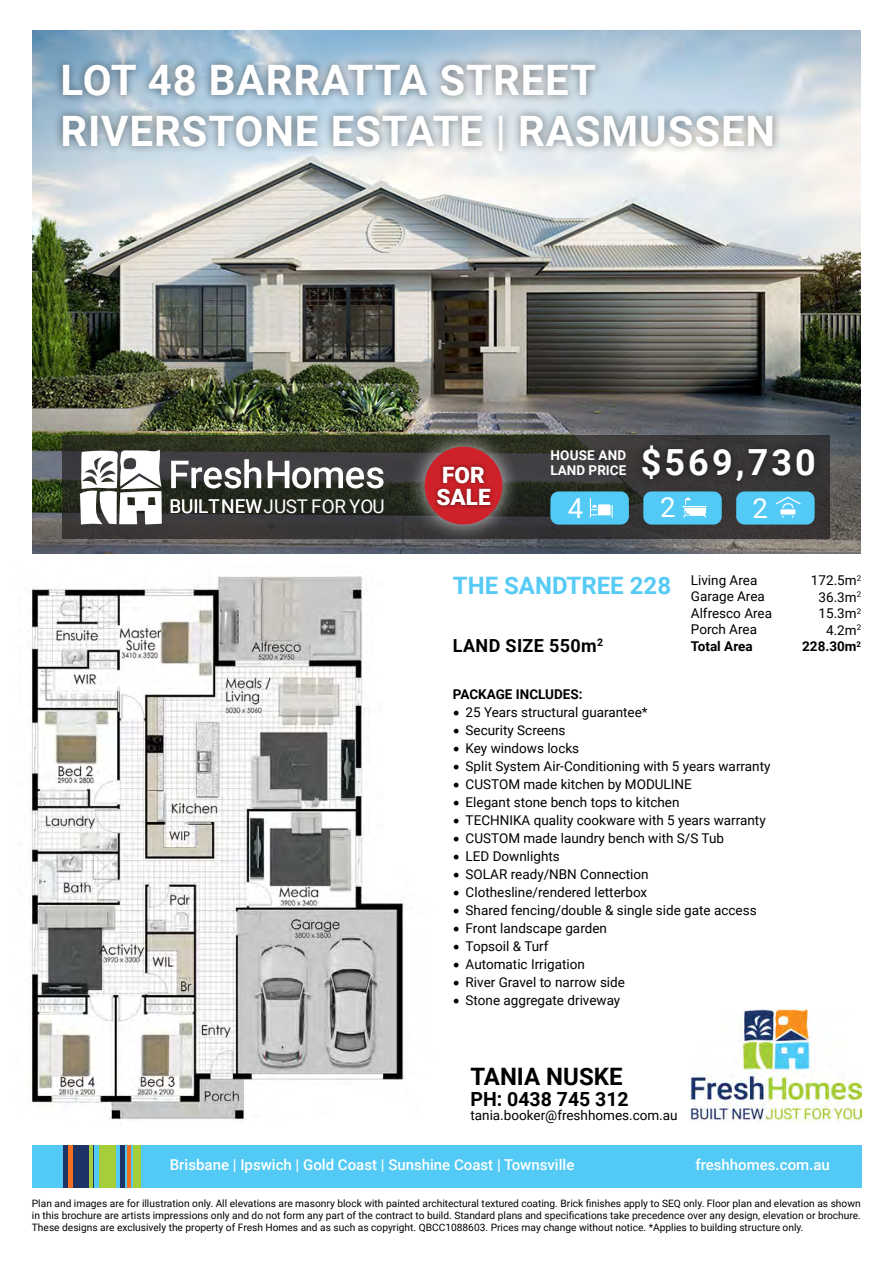
<style>
.page{position:relative;width:893px;height:1263px;background:#fff}
.page>*{position:absolute;margin:0;border:0;box-sizing:border-box;transform-origin:0 0}
.t1{font:700 42px/50.4px "Roboto";letter-spacing:.02em;color:#fff}
.t2{font:700 36px "Roboto";letter-spacing:.085em;color:#fff}
.t3{font:27.6px "Roboto";color:#fff}
.t4{font:700 24px "Roboto";color:#57caf5}
.t5{font:700 24px "Roboto";color:#000}
.t6{font:900 22.5px/22.5px "Roboto";color:#fff}
.t7{font:700 19.5px "Roboto";color:#000}
.t8{font:18.9px "Roboto";color:#fff}
.t9{font:700 18px "Roboto";letter-spacing:.02em;color:#000}
.t10{font:500 15px "Roboto";color:#fff}
.t11{font:13.5px/16.5px "Roboto";color:#000}
.t12{font:700 13.5px "Roboto";color:#000}
.t13{font:700 13.5px/15px "Roboto";letter-spacing:.01em;color:#fff}
.t14{font:10.2px/12px "Roboto";color:#000;text-align:justify}
.s1{font-family:"Minion Pro";font-size:18px}
.s2{font-weight:700}
</style>
<div class="page">
<img style="left:691px;top:1009px;width:170px;height:113px">
<img style="left:32px;top:31px;width:828px;height:523px">
<div style="left:54px;top:57px;width:727px;height:103px;background:#000;opacity:.5"></div>
<svg style="left:62px;top:435px;width:767px;height:104px;background:#32332e"></svg>
<svg style="left:171px;top:459px;width:90px;height:29px"></svg>
<svg style="left:268px;top:461px;width:115px;height:27px"></svg>
<svg style="left:80px;top:449px;width:82px;height:75px"></svg>
<div style="left:550px;top:491px;width:79px;height:33px;background:#52caf5;border-radius:8px"></div>
<svg style="left:590px;top:498px;width:23px;height:19px"></svg>
<div style="left:643px;top:491px;width:79px;height:33px;background:#52caf5;border-radius:8px"></div>
<svg style="left:682px;top:498px;width:25px;height:20px"></svg>
<div style="left:736px;top:491px;width:79px;height:33px;background:#52caf5;border-radius:8px"></div>
<svg style="left:775px;top:496px;width:26px;height:21px"></svg>
<div style="left:780px;top:509px;width:16px;height:6px;background:#fff;border-radius:2px"></div>
<div style="left:779px;top:508px;width:18px;height:8px;border:1px solid #57caf5;border-radius:2px"></div>
<div style="left:634px;top:437px;width:189px;height:53px;background:#343233"></div>
<div style="left:406px;top:428px;width:115px;height:115px;background:#fff;opacity:.75"></div>
<div style="left:425px;top:447px;width:77px;height:77px;background:#ce2129;border-radius:50%"></div>
<div style="left:433px;top:462px;width:62px;height:47px;background:#000;opacity:.5"></div>
<div style="left:32px;top:1145px;width:829px;height:42px;background:#52caf5"></div>
<div style="left:134px;top:1145px;width:7px;height:42px;background:#a6ce3a"></div>
<div style="left:99px;top:1145px;width:17px;height:42px;background:#a6ce3a"></div>
<hr style="left:127px;top:1145px;width:3px;height:42px;background:#f36f21">
<div style="left:64px;top:1145px;width:30px;height:42px;background:#1f3466"></div>
<hr style="left:121px;top:1145px;width:4px;height:42px;background:#1f3466">
<hr style="left:89px;top:1145px;width:3px;height:42px;background:#a6ce3a">
<div style="left:68px;top:1145px;width:5px;height:42px;background:#f36f21"></div>
<img style="left:29px;top:576px;width:377px;height:546px">
<h1 class="t1" style="left:61px;top:54px;width:716px">LOT 48 BARRATTA STREET<br>RIVERSTONE ESTATE | RASMUSSEN</h1>
<h2 class="t2" style="left:641px;top:437px;width:177px">$569,730</h2>
<p class="t13" style="left:550px;top:447px;width:77px">HOUSE AND<br>LAND PRICE</p>
<h3 class="t6" style="left:436px;top:463px;width:56px">FOR<br>SALE</h3>
<h3 class="t8" style="left:169px;top:493px;width:217px">BUILT NEWJUST FOR YOU</h3>
<h3 class="t3" style="left:568px;top:488px;width:17px">4</h3>
<h3 class="t3" style="left:660px;top:488px;width:17px">2</h3>
<h3 class="t3" style="left:752px;top:489px;width:17px">2</h3>
<h3 class="t4" style="left:453px;top:569px;width:220px">THE SANDTREE 228</h3>
<h3 class="t9" style="left:453px;top:633px;width:152px">LAND SIZE 550m<sup>2</sup></h3>
<p class="t11" style="left:691px;top:571px;width:83px">Living Area<br>Garage Area<br>Alfresco Area<br>Porch Area</p>
<p class="t12" style="left:691px;top:636px;width:63px">Total Area</p>
<p class="t12" style="left:453px;top:685px;width:131px">PACKAGE INCLUDES:</p>
<p class="t11" style="left:453px;top:703px;width:196px"><span class="s1">•</span> 25 Years structural guarantee*</p>
<p class="t11" style="left:453px;top:721px;width:114px"><span class="s1">•</span> Security Screens</p>
<p class="t11" style="left:453px;top:739px;width:128px"><span class="s1">•</span> Key windows locks</p>
<p class="t11" style="left:453px;top:757px;width:319px"><span class="s1">•</span> Split System Air-Conditioning with 5 years warranty</p>
<p class="t11" style="left:453px;top:775px;width:240px"><span class="s1">•</span> CUSTOM made kitchen by MODULINE</p>
<p class="t11" style="left:453px;top:793px;width:228px"><span class="s1">•</span> Elegant stone bench tops to kitchen</p>
<p class="t11" style="left:453px;top:811px;width:314px"><span class="s1">•</span> TECHNIKA quality cookware with 5 years warranty</p>
<p class="t11" style="left:453px;top:829px;width:273px"><span class="s1">•</span> CUSTOM made laundry bench with S/S Tub</p>
<p class="t11" style="left:453px;top:847px;width:108px"><span class="s1">•</span> LED Downlights</p>
<p class="t11" style="left:453px;top:865px;width:197px"><span class="s1">•</span> SOLAR ready/NBN Connection</p>
<p class="t11" style="left:453px;top:883px;width:196px"><span class="s1">•</span> Clothesline/rendered letterbox</p>
<p class="t11" style="left:453px;top:901px;width:305px"><span class="s1">•</span> Shared fencing/double &amp; single side gate access</p>
<p class="t11" style="left:453px;top:919px;width:156px"><span class="s1">•</span> Front landscape garden</p>
<p class="t11" style="left:453px;top:937px;width:97px"><span class="s1">•</span> Topsoil &amp; Turf</p>
<p class="t11" style="left:453px;top:955px;width:134px"><span class="s1">•</span> Automatic Irrigation</p>
<p class="t11" style="left:453px;top:973px;width:174px"><span class="s1">•</span> River Gravel to narrow side</p>
<p class="t11" style="left:453px;top:991px;width:169px"><span class="s1">•</span> Stone aggregate driveway</p>
<h3 class="t5" style="left:470px;top:1060px;width:154px">TANIA NUSKE</h3>
<h3 class="t7" style="left:470px;top:1086px;width:160px">PH: 0438 745 312</h3>
<p class="t11" style="left:470px;top:1106px;width:209px">tania.booker@freshhomes.com.au</p>
<p class="t11" style="left:802px;top:572px;width:60px;text-align:right">172.5m<sup>2<br></sup>36.3m<sup>2<br></sup>15.3m<sup>2<br></sup>4.2m<sup>2<br></sup><span class="s2">228.30m</span><sup>2</sup></p>
<p class="t10" style="left:170px;top:1154px;width:406px">Brisbane | Ipswich | Gold Coast | Sunshine Coast | Townsville</p>
<p class="t10" style="left:695px;top:1154px;width:136px">freshhomes.com.au</p>
<p class="t14" style="left:32px;top:1197px;width:830px">Plan and images are for illustration only. All elevations are masonry block with painted architectural textured coating. Brick finishes apply to SEQ only. Floor plan and elevation as shown in this brochure are artists impressions only and do not form any part of the contract to build. Standard plans and specifications take precedence over any design, elevation or brochure.<br>These designs are exclusively the property of Fresh Homes and as such as copyright. QBCC1088603. Prices may change without notice. *Applies to building structure only.</p>
</div>
